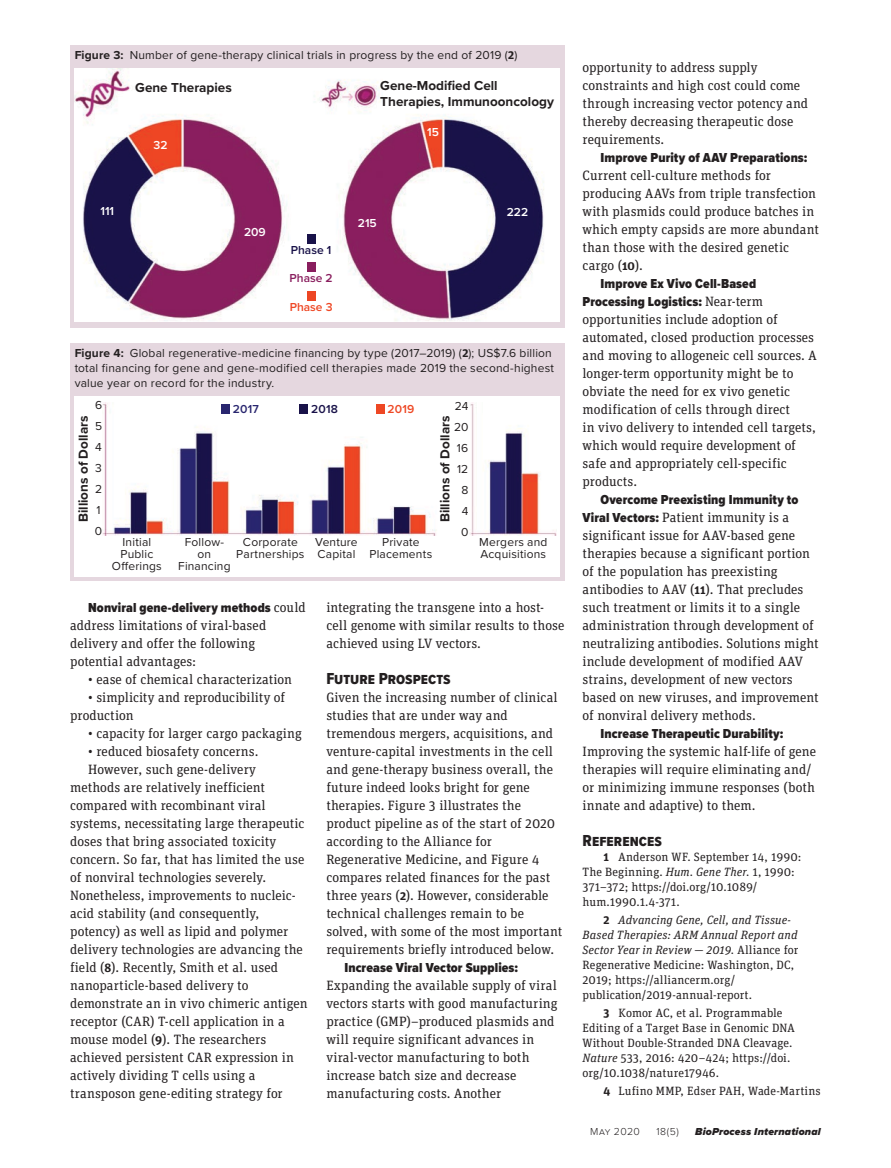
<style>
.page{position:relative;width:891px;height:1168px;background:#fff}
.page>*{position:absolute;margin:0;border:0;box-sizing:border-box;transform-origin:0 0}
.t1{font:16.5px "Proxima Nova Cond Extrabld";color:#231f20}
.t2{font:13.5px/18px "Unit Slab Pro";letter-spacing:.005em;color:#231f20}
.t3{font:900 13.5px/18px "Proxima Nova Cond";letter-spacing:.01em;color:#231f20}
.t4{font:700 13.5px/16.2px "Proxima Nova";color:#231f20}
.t5{font:12px/15px "Unit Slab Pro";letter-spacing:.01em;color:#231f20}
.t6{font:12px/21px "Proxima Nova";letter-spacing:.015em;color:#231f20}
.t7{font:600 12px "Proxima Nova";color:#fff}
.t8{font:600 12px "Proxima Nova";color:#191249}
.t9{font:600 12px "Proxima Nova";color:#ee4724}
.t10{font:600 12px "Proxima Nova";color:#891e5e}
.t11{font:600 12px "Proxima Nova";color:#29266f}
.t12{font:italic 900 10.5px "Proxima Nova";letter-spacing:.015em;color:#231f20}
.t13{font:300 10.5px "Proxima Nova";letter-spacing:.03em;color:#231f20}
.s1{font-weight:700}
.s2{font-family:"Unit Slab Pro";font-weight:700}
.s3{font-family:"Unit Slab Pro";font-weight:400}
.s4{font-weight:700;font-size:12px}
.s5{font-family:"Proxima Nova Cond";font-weight:900}
.s6{font-style:italic}
</style>
<div class="page">
<div style="left:70px;top:45px;width:495px;height:283px;background:#e5d7df"></div>
<div style="left:75px;top:68px;width:485px;height:254px;background:#fff"></div>
<img style="left:75px;top:68px;width:469px;height:253px">
<div style="left:307px;top:234px;width:9px;height:9px;background:#191249"></div>
<div style="left:307px;top:263px;width:9px;height:9px;background:#891e5e"></div>
<div style="left:307px;top:291px;width:9px;height:9px;background:#ed4624"></div>
<div style="left:70px;top:343px;width:495px;height:237px;background:#e5d7df"></div>
<div style="left:75px;top:396px;width:485px;height:180px;background:#fff"></div>
<img style="left:103px;top:402px;width:454px;height:133px">
<div style="left:221px;top:404px;width:9px;height:9px;background:#29266f"></div>
<div style="left:299px;top:404px;width:9px;height:9px;background:#191249"></div>
<div style="left:376px;top:404px;width:9px;height:9px;background:#ee4724"></div>
<p class="t6" style="left:75px;top:44px;width:444px"><span class="s1">Figure 3:</span> Number of gene-therapy clinical trials in progress by the end of 2019 (<span class="s2">2</span>)</p>
<p class="t4" style="left:135px;top:79px;width:98px">Gene Therapies</p>
<p class="t4" style="left:380px;top:77px;width:175px">Gene-Modified Cell<br>Therapies, Immunooncology</p>
<p class="t7" style="left:100px;top:202px;width:15px">111</p>
<p class="t7" style="left:153px;top:136px;width:16px">32</p>
<p class="t7" style="left:244px;top:223px;width:23px">209</p>
<p class="t8" style="left:291px;top:241px;width:42px">Phase 1</p>
<p class="t10" style="left:290px;top:269px;width:45px">Phase 2</p>
<p class="t7" style="left:358px;top:214px;width:20px">215</p>
<p class="t7" style="left:427px;top:123px;width:13px">15</p>
<p class="t7" style="left:507px;top:203px;width:23px">222</p>
<p class="t9" style="left:290px;top:298px;width:44px">Phase 3</p>
<p class="t6" style="left:75px;top:345px;width:481px;line-height:15px"><span class="s1">Figure 4:</span> Global regenerative-medicine financing by type (2017–2019) (<span class="s2">2</span>); US$7.6 billion total financing for gene and gene-modified cell therapies made 2019 the second-highest value year on record for the industry.</p>
<p class="t4" style="left:75px;top:522px;width:108px;rotate:-90deg">Billions of Dollars</p>
<p class="t6" style="left:95px;top:394px;width:9px">6<br>5<br>4<br>3<br>2<br>1<br>0</p>
<p class="t6" style="left:454px;top:395px;width:16px;text-align:right">24<br>20<br>16<br>12<br>8<br>4<br>0</p>
<p class="t11" style="left:233px;top:400px;width:27px">2017</p>
<p class="t8" style="left:311px;top:400px;width:28px">2018</p>
<p class="t9" style="left:387px;top:400px;width:28px">2019</p>
<p class="t4" style="left:437px;top:522px;width:108px;rotate:-90deg">Billions of Dollars</p>
<p class="t6" style="left:112px;top:536px;width:52px;line-height:12px;text-align:center">Initial<br>Public<br>O erings</p>
<p class="t6" style="left:178px;top:536px;width:54px;line-height:12px;text-align:center">Follow&shy;on<br>Financing</p>
<p class="t6" style="left:236px;top:536px;width:70px;line-height:12px;text-align:center">Corporate<br>Partnerships</p>
<p class="t6" style="left:315px;top:536px;width:44px;line-height:12px">Venture<br>Capital</p>
<p class="t6" style="left:370px;top:536px;width:64px;line-height:12px;text-align:center">Private<br>Placements</p>
<p class="t6" style="left:479px;top:536px;width:70px;line-height:12px">Mergers and<br>Acquisitions</p>
<p class="t3" style="left:88px;top:598px;width:219px">Nonviral gene-delivery methods <span class="s3">could</span></p>
<p class="t2" style="left:70px;top:616px;width:198px">address limitations of viral-based delivery and offer the following potential advantages:</p>
<p class="t2" style="left:88px;top:670px;width:205px">• ease of chemical characterization</p>
<p class="t2" style="left:70px;top:688px;width:216px;text-indent:18px">• simplicity and reproducibility of production</p>
<p class="t2" style="left:88px;top:724px;width:215px">• capacity for larger cargo packaging</p>
<p class="t2" style="left:88px;top:742px;width:172px">• reduced biosafety concerns.</p>
<p class="t2" style="left:88px;top:760px;width:169px">However, such gene-delivery</p>
<p class="t2" style="left:70px;top:778px;width:196px">methods are relatively inefficient</p>
<p class="t2" style="left:70px;top:796px;width:197px">compared with recombinant viral</p>
<p class="t2" style="left:70px;top:814px;width:236px">systems, necessitating large therapeutic</p>
<p class="t2" style="left:70px;top:832px;width:208px">doses that bring associated toxicity</p>
<p class="t2" style="left:70px;top:850px;width:236px">concern. So far, that has limited the use</p>
<p class="t2" style="left:70px;top:868px;width:198px">of nonviral technologies severely.</p>
<p class="t2" style="left:70px;top:886px;width:227px">Nonetheless, improvements to nucleic-</p>
<p class="t2" style="left:70px;top:904px;width:191px">acid stability (and consequently,</p>
<p class="t2" style="left:70px;top:922px;width:220px">potency) as well as lipid and polymer</p>
<p class="t2" style="left:70px;top:940px;width:234px">delivery technologies are advancing the</p>
<p class="t2" style="left:70px;top:958px;width:210px">field (<span class="s4">8</span>). Recently, Smith et al. used</p>
<p class="t2" style="left:70px;top:976px;width:180px">nanoparticle-based delivery to</p>
<p class="t2" style="left:70px;top:994px;width:239px">demonstrate an in vivo chimeric antigen</p>
<p class="t2" style="left:70px;top:1012px;width:216px">receptor (CAR) T-cell application in a</p>
<p class="t2" style="left:70px;top:1030px;width:198px">mouse model (<span class="s4">9</span>). The researchers</p>
<p class="t2" style="left:70px;top:1048px;width:225px">achieved persistent CAR expression in</p>
<p class="t2" style="left:70px;top:1066px;width:187px">actively dividing T cells using a</p>
<p class="t2" style="left:70px;top:1084px;width:214px">transposon gene-editing strategy for</p>
<p class="t2" style="left:326px;top:598px;width:239px">integrating the transgene into a host&shy;cell genome with similar results to those achieved using LV vectors.</p>
<p class="t1" style="left:326px;top:666px;width:126px">Future Prospects</p>
<p class="t2" style="left:326px;top:688px;width:238px">Given the increasing number of clinical studies that are under way and tremendous mergers, acquisitions, and venture-capital investments in the cell and gene-therapy business overall, the future indeed looks bright for gene therapies. Figure 3 illustrates the product pipeline as of the start of 2020 according to the Alliance for Regenerative Medicine, and Figure 4 compares related finances for the past three years (<span class="s4">2</span>). However, considerable technical challenges remain to be solved, with some of the most important requirements briefly introduced below.</p>
<p class="t3" style="left:344px;top:958px;width:175px">Increase Viral Vector Supplies:</p>
<p class="t2" style="left:326px;top:976px;width:233px">Expanding the available supply of viral vectors starts with good manufacturing practice (GMP)–produced plasmids and will require significant advances in viral-vector manufacturing to both increase batch size and decrease manufacturing costs. Another</p>
<p class="t2" style="left:583px;top:58px;width:227px">opportunity to address supply constraints and high cost could come through increasing vector potency and thereby decreasing therapeutic dose requirements.</p>
<p class="t3" style="left:601px;top:148px;width:208px">Improve Purity of AAV Preparations:</p>
<p class="t2" style="left:583px;top:166px;width:238px">Current cell-culture methods for producing AAVs from triple transfection with plasmids could produce batches in which empty capsids are more abundant than those with the desired genetic cargo (<span class="s4">10</span>).</p>
<p class="t3" style="left:583px;top:274px;width:182px;text-indent:18px">Improve Ex Vivo Cell-Based<br>Processing Logistics: <span class="s3">Near-term</span></p>
<p class="t2" style="left:583px;top:310px;width:236px">opportunities include adoption of automated, closed production processes and moving to allogeneic cell sources. A longer-term opportunity might be to obviate the need for ex vivo genetic modification of cells through direct<br>in vivo delivery to intended cell targets, which would require development of safe and appropriately cell-specific products.</p>
<p class="t3" style="left:601px;top:490px;width:199px">Overcome Preexisting Immunity to</p>
<p class="t2" style="left:583px;top:508px;width:238px"><span class="s5">Viral Vectors:</span> Patient immunity is a significant issue for AAV-based gene therapies because a significant portion of the population has preexisting antibodies to AAV (<span class="s4">11</span>). That precludes such treatment or limits it to a single administration through development of neutralizing antibodies. Solutions might include development of modified AAV strains, development of new vectors based on new viruses, and improvement of nonviral delivery methods.</p>
<p class="t3" style="left:601px;top:724px;width:184px">Increase Therapeutic Durability:</p>
<p class="t2" style="left:583px;top:742px;width:235px">Improving the systemic half-life of gene therapies will require eliminating and/ or minimizing immune responses (both innate and adaptive) to them.</p>
<p class="t1" style="left:583px;top:828px;width:81px">References</p>
<p class="t5" style="left:583px;top:849px;width:220px;text-indent:21px"><span class="s1">1</span> Anderson WF. September 14, 1990:<br>The Beginning. <span class="s6">Hum. Gene Ther.</span> 1, 1990:<br>371–372; https://doi.org/10.1089/ hum.1990.1.4-371.</p>
<p class="t5" style="left:583px;top:912px;width:217px;text-indent:21px"><span class="s1">2</span> <span class="s6">Advancing Gene, Cell, and Tissue-Based Therapies: ARM Annual Report and Sector Year in Review — 2019.</span> Alliance for Regenerative Medicine: Washington, DC, 2019; https://alliancerm.org/ publication/2019-annual-report.</p>
<p class="t5" style="left:583px;top:1005px;width:214px;text-indent:21px"><span class="s1">3</span> Komor AC, et al. Programmable Editing of a Target Base in Genomic DNA Without Double-Stranded DNA Cleavage.<br><span class="s6">Nature</span> 533, 2016: 420–424; https://doi. org/10.1038/nature17946.</p>
<p class="t5" style="left:604px;top:1083px;width:219px"><span class="s1">4</span> Lufino MMP, Edser PAH, Wade-Martins</p>
<p class="t13" style="left:590px;top:1124px;width:51px">May 2020</p>
<p class="t13" style="left:656px;top:1124px;width:24px">18(5)</p>
<p class="t12" style="left:695px;top:1124px;width:127px">BioProcess International</p>
</div>
